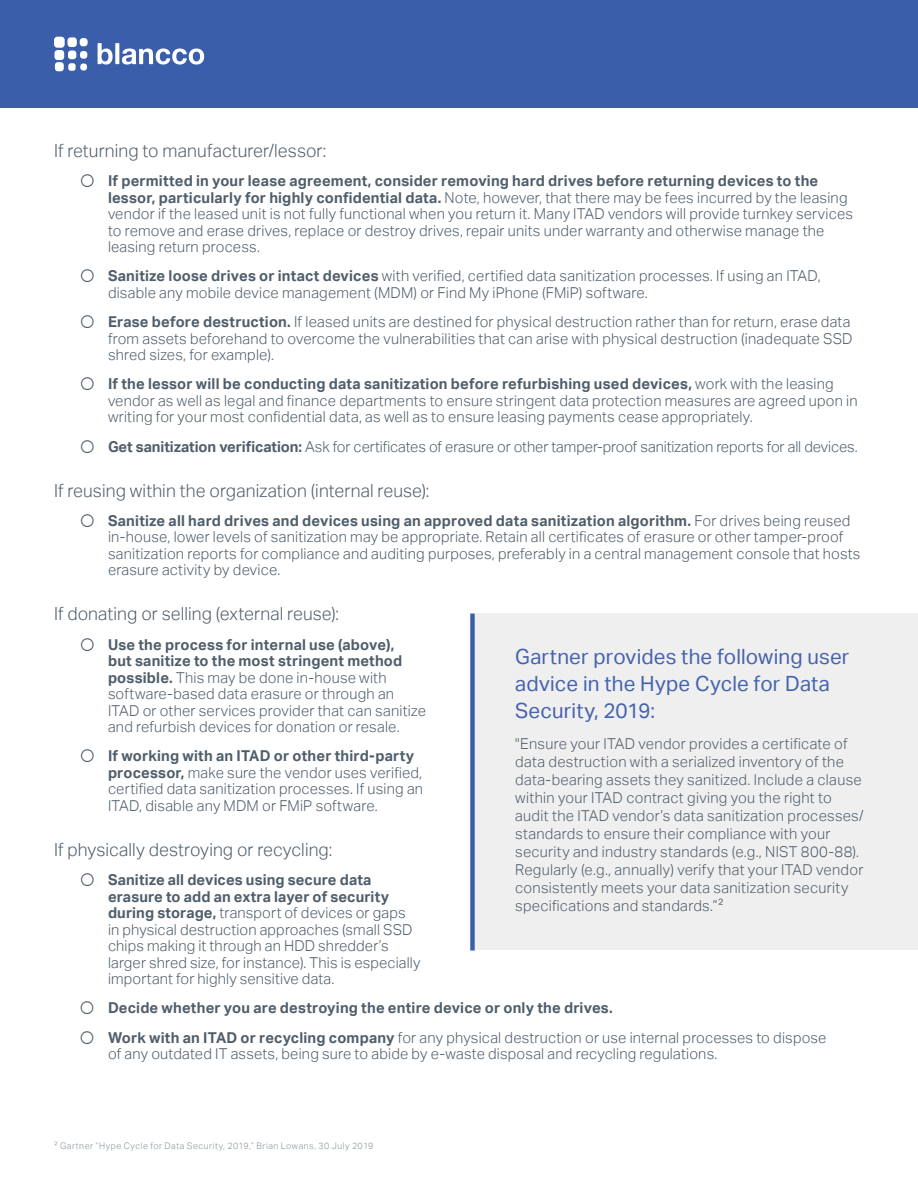
<style>
.page{position:relative;width:918px;height:1188px;background:#fff}
.page>*{position:absolute;margin:0;border:0;box-sizing:border-box;transform-origin:0 0}
.t1{font:21px/27px "Aktiv Grotesk";letter-spacing:.005em;color:#4563ae}
.t2{font:300 18px "Aktiv Grotesk";letter-spacing:.005em;color:#4f5e6b}
.t3{font:300 15px/16.5px "Aktiv Grotesk";letter-spacing:.015em;color:#4f5e6b}
.t4{font:700 15px/29.2px "Aktiv Grotesk";letter-spacing:.01em;color:#4f5e6b}
.t5{font:300 15px "Aktiv Grotesk";letter-spacing:-.005em;color:#4f5e6b}
.t6{font:300 9px "Aktiv Grotesk";letter-spacing:.06em;color:#88939d}
.s1{font-weight:700}
.s2{font-weight:300}
</style>
<div class="page">
<div style="left:0;top:0;width:918px;height:108px;background:#3b5eab"></div>
<div style="left:68px;top:63px;width:8px;height:8px;background:#fff;border-radius:3px"></div>
<div style="left:80px;top:63px;width:7px;height:8px;background:#fff;border-radius:3px"></div>
<div style="left:80px;top:51px;width:7px;height:8px;background:#fff;border-radius:3px"></div>
<div style="left:55px;top:50px;width:9px;height:10px;background:#fff;border-radius:3px"></div>
<div style="left:54px;top:37px;width:11px;height:11px;background:#fff;border-radius:3px"></div>
<div style="left:68px;top:37px;width:9px;height:10px;background:#fff;border-radius:3px"></div>
<div style="left:55px;top:62px;width:9px;height:9px;background:#fff;border-radius:3px"></div>
<div style="left:68px;top:51px;width:8px;height:8px;background:#fff;border-radius:3px"></div>
<div style="left:80px;top:38px;width:8px;height:8px;background:#fff;border-radius:3px"></div>
<svg style="left:98px;top:43px;width:15px;height:22px"></svg>
<svg style="left:115px;top:43px;width:4px;height:21px"></svg>
<svg style="left:122px;top:49px;width:82px;height:16px"></svg>
<div style="left:476px;top:614px;width:442px;height:336px;background:#f0efef"></div>
<div style="left:470px;top:614px;width:5px;height:337px;background:#3b5eab"></div>
<p class="t2" style="left:54px;top:140px;width:274px">If returning to manufacturer/lessor:</p>
<p class="t3" style="left:108px;top:173px;width:746px"><span class="s1">If permitted in your lease agreement, consider removing hard drives before returning devices to the lessor, particularly for highly confidential data.</span> Note, however, that there may be fees incurred by the leasing vendor if the leased unit is not fully functional when you return it. Many ITAD vendors will provide turnkey services to remove and erase drives, replace or destroy drives, repair units under warranty and otherwise manage the leasing return process.</p>
<p class="t3" style="left:108px;top:268px;width:714px"><span class="s1">Sanitize loose drives or intact devices</span> with verified, certified data sanitization processes. If using an ITAD, disable any mobile device management (MDM) or Find My iPhone (FMiP) software.</p>
<p class="t3" style="left:108px;top:314px;width:746px"><span class="s1">Erase before destruction.</span> If leased units are destined for physical destruction rather than for return, erase data from assets beforehand to overcome the vulnerabilities that can arise with physical destruction (inadequate SSD shred sizes, for example).</p>
<p class="t3" style="left:108px;top:376px;width:751px"><span class="s1">If the lessor will be conducting data sanitization before refurbishing used devices,</span> work with the leasing vendor as well as legal and finance departments to ensure stringent data protection measures are agreed upon in writing for your most confidential data, as well as to ensure leasing payments cease appropriately.</p>
<p class="t5" style="left:108px;top:438px;width:751px"><span class="s1">Get sanitization verification:</span> Ask for certificates of erasure or other tamper-proof sanitization reports for all devices.</p>
<p class="t2" style="left:54px;top:480px;width:377px">If reusing within the organization (internal reuse):</p>
<p class="t3" style="left:108px;top:512px;width:754px"><span class="s1">Sanitize all hard drives and devices using an approved data sanitization algorithm.</span> For drives being reused in-house, lower levels of sanitization may be appropriate. Retain all certificates of erasure or other tamper-proof sanitization reports for compliance and auditing purposes, preferably in a central management console that hosts erasure activity by device.</p>
<p class="t2" style="left:54px;top:604px;width:287px">If donating or selling (external reuse):</p>
<p class="t3" style="left:108px;top:636px;width:319px"><span class="s1">Use the process for internal use (above),<br>but sanitize to the most stringent method possible.</span> This may be done in-house with software-based data erasure or through an ITAD or other services provider that can sanitize and refurbish devices for donation or resale.</p>
<p class="t3" style="left:108px;top:748px;width:317px"><span class="s1">If working with an ITAD or other third-party processor,</span> make sure the vendor uses verified, certified data sanitization processes. If using an ITAD, disable any MDM or FMiP software.</p>
<p class="t2" style="left:54px;top:839px;width:280px">If physically destroying or recycling:</p>
<p class="t3" style="left:108px;top:872px;width:314px"><span class="s1">Sanitize all devices using secure data erasure to add an extra layer of security during storage,</span> transport of devices or gaps in physical destruction approaches (small SSD chips making it through an HDD shredder’s larger shred size, for instance). This is especially important for highly sensitive data.</p>
<p class="t4" style="left:108px;top:994px;width:720px">Decide whether you are destroying the entire device or only the drives.<br>Work with an ITAD or recycling company <span class="s2">for any physical destruction or use internal processes to dispose</span></p>
<p class="t3" style="left:108px;top:1046px;width:611px">of any outdated IT assets, being sure to abide by e-waste disposal and recycling regulations.</p>
<h1 class="t1" style="left:515px;top:643px;width:336px">Gartner provides the following user advice in the Hype Cycle for Data<br>Security, 2019:</h1>
<p class="t3" style="left:515px;top:735px;width:350px;line-height:18px">"Ensure your ITAD vendor provides a certificate of data destruction with a serialized inventory of the data-bearing assets they sanitized. Include a clause within your ITAD contract giving you the right to audit the ITAD vendor’s data sanitization processes/ standards to ensure their compliance with your security and industry standards (e.g., NIST 800-88).<br>Regularly (e.g., annually) verify that your ITAD vendor consistently meets your data sanitization security specifications and standards.”2</p>
<p class="t6" style="left:54px;top:1141px;width:321px">2 Gartner “Hype Cycle for Data Security, 2019,” Brian Lowans, 30 July 2019</p>
</div>
